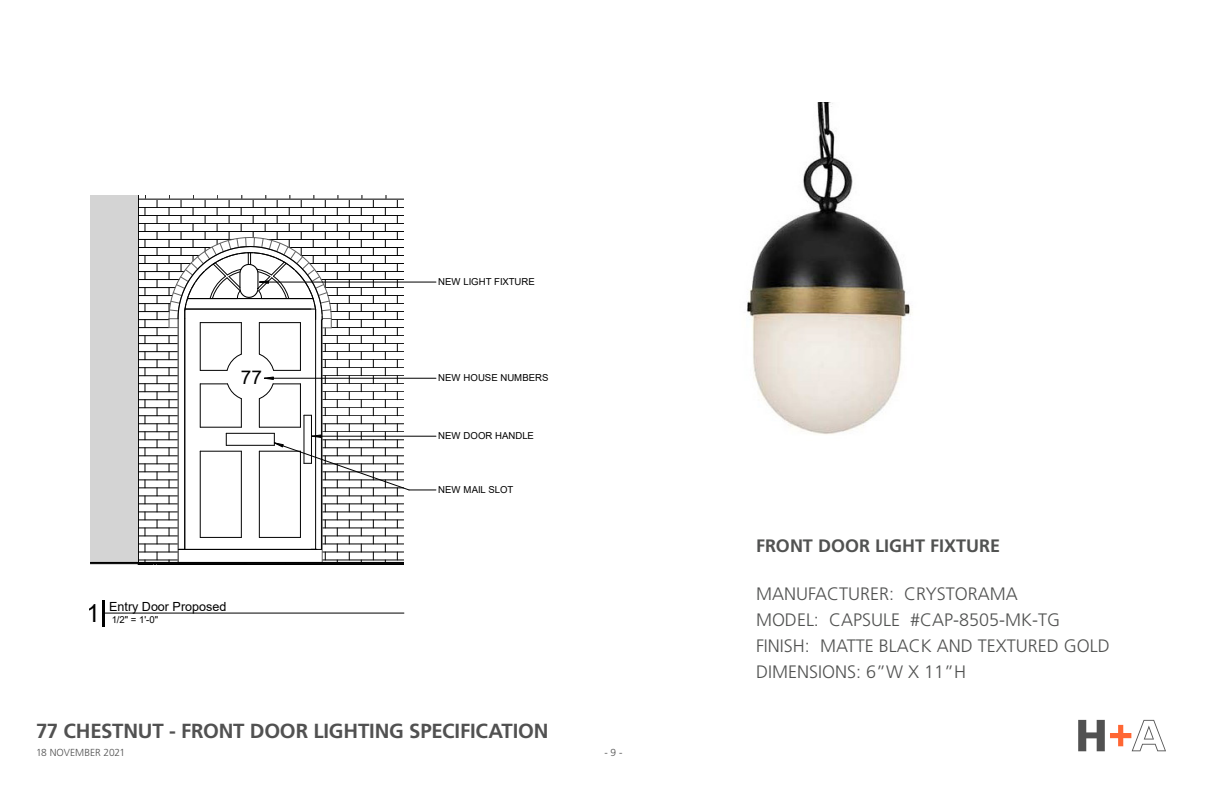
<style>
.page{position:relative;width:1224px;height:792px;background:#fff}
.page>*{position:absolute;margin:0;border:0;box-sizing:border-box;transform-origin:0 0}
.t1{font:25px "Arial";color:#000}
.Paragraph_Style_4{font:700 20.4px "Frutiger LT Std";letter-spacing:-.01em;color:#515151}
.t2{font:19px "Arial";color:#000}
.Cover_Main_Heading{font:300 18px "Frutiger LT Std";color:#515251}
.Cover_Main_Heading-2{font:700 18px "Frutiger LT Std";color:#515251}
.t3{font:12.6px "Arial";letter-spacing:-.005em;color:#000}
.t4{font:300 10.2px "Frutiger LT Std";letter-spacing:-.015em;color:#515151}
.t5{font:9.6px "Arial";letter-spacing:.005em;color:#000}
</style>
<div class="page">
<svg style="left:1078px;top:720px;width:88px;height:31px"></svg>
<img style="left:746px;top:103px;width:165px;height:332px">
<div style="left:90px;top:195px;width:49px;height:370px;background:#d4d4d4"></div>
<hr style="left:139px;top:207px;width:265px;height:1px;background:#000">
<hr style="left:139px;top:215px;width:265px;height:1px;background:#000">
<hr style="left:139px;top:223px;width:265px;height:1px;background:#000">
<hr style="left:139px;top:231px;width:265px;height:1px;background:#000">
<hr style="left:139px;top:239px;width:94px;height:1px;background:#000">
<hr style="left:139px;top:563px;width:265px;height:2px;background:#000">
<svg style="left:158px;top:247px;width:6px;height:315px"></svg>
<hr style="left:139px;top:199px;width:265px;height:1px;background:#636363">
<svg style="left:139px;top:195px;width:19px;height:370px"></svg>
<hr style="left:138px;top:195px;width:1px;height:370px;background:#000">
<hr style="left:90px;top:562px;width:314px;height:2px;background:#000">
<svg style="left:164px;top:195px;width:272px;height:367px"></svg>
<hr style="left:259px;top:282px;width:177px;height:1px;background:#000">
<hr style="left:102px;top:600px;width:3px;height:27px;background:#000">
<hr style="left:104px;top:613px;width:300px;height:1px;background:#000">
<p class="t5" style="left:438px;top:275px;width:98px">NEW LIGHT FIXTURE</p>
<p class="t2" style="left:241px;top:364px;width:23px">77</p>
<p class="t5" style="left:438px;top:371px;width:112px">NEW HOUSE NUMBERS</p>
<p class="t5" style="left:438px;top:429px;width:97px">NEW DOOR HANDLE</p>
<p class="t3" style="left:109px;top:598px;width:119px">Entry Door Proposed</p>
<p class="t1" style="left:86px;top:596px;width:15px">1</p>
<p class="t5" style="left:112px;top:613px;width:48px">1/2" = 1'-0"</p>
<p class="t5" style="left:438px;top:483px;width:77px">NEW MAIL SLOT</p>
<p class="Paragraph_Style_4" style="left:36px;top:719px;width:514px">77 CHESTNUT - FRONT DOOR LIGHTING SPECIFICATION</p>
<p class="t4" style="left:36px;top:747px;width:91px">18 NOVEMBER 2021</p>
<p class="t4" style="left:604px;top:747px;width:20px">- 9 -</p>
<p class="Cover_Main_Heading-2" style="left:756px;top:535px;width:246px">FRONT DOOR LIGHT FIXTURE</p>
<p class="Cover_Main_Heading" style="left:756px;top:583px;width:263px">MANUFACTURER: CRYSTORAMA</p>
<p class="Cover_Main_Heading" style="left:756px;top:609px;width:306px">MODEL: CAPSULE #CAP-8505-MK-TG</p>
<p class="Cover_Main_Heading" style="left:756px;top:635px;width:355px">FINISH: MATTE BLACK AND TEXTURED GOLD</p>
<p class="Cover_Main_Heading" style="left:756px;top:661px;width:212px">DIMENSIONS: 6”W X 11”H</p>
</div>
